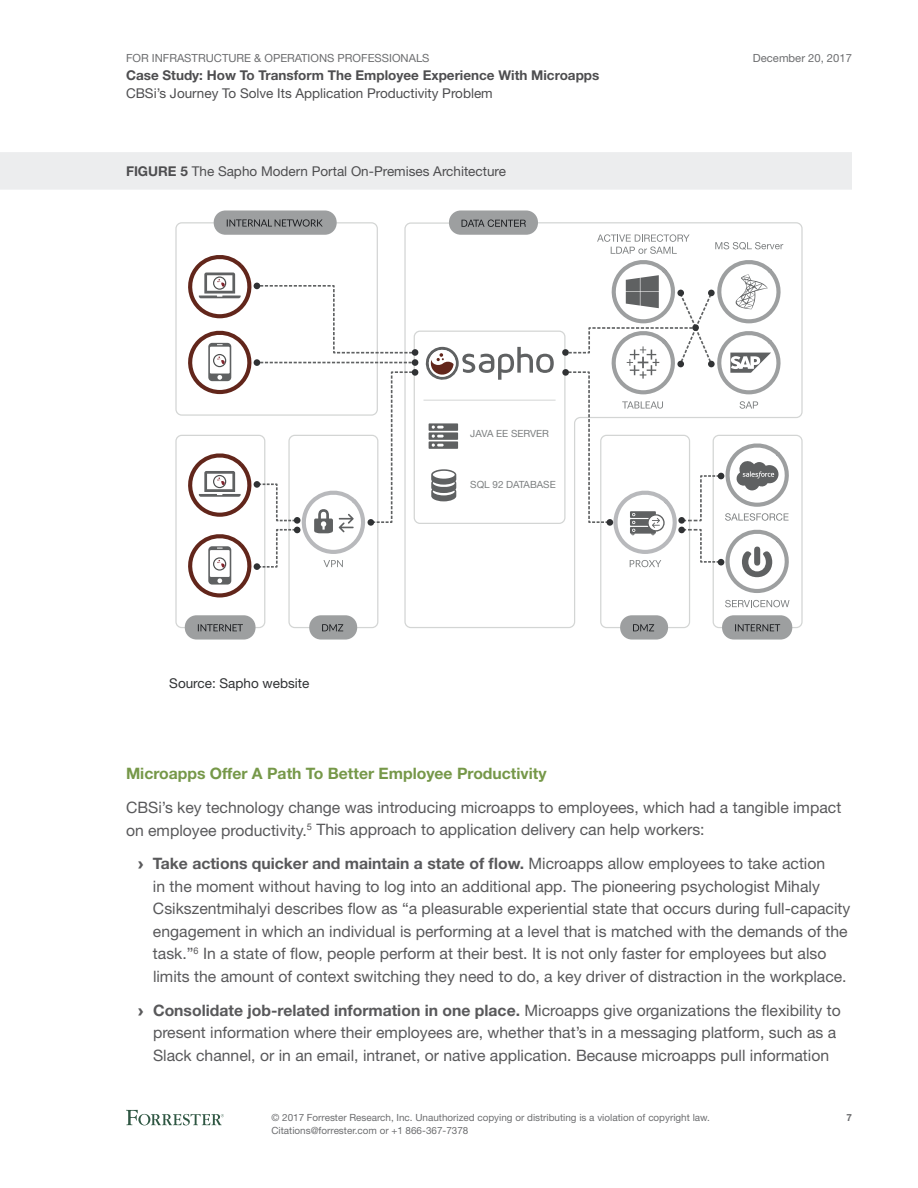
<style>
.page{position:relative;width:918px;height:1188px;background:#fff}
.page>*{position:absolute;margin:0;border:0;box-sizing:border-box;transform-origin:0 0}
.t1{font:15.75px/22.5px "Helvetica Neue LT Std";color:#59595b}
.t2{font:700 15.75px "Helvetica Neue LT Std";color:#769849}
.t3{font:13.5px "Helvetica Neue LT Std";color:#4e4e50}
.t4{font:700 13.5px "Helvetica Neue LT Std";color:#4e4e50}
.t5{font:13.5px "Helvetica Neue LT Std";color:#303234}
.t6{font:11.25px "Helvetica Neue LT Std";color:#6d6e70}
.t7{font:9.9px/12.8px "Helvetica Neue LT Std";color:#6d6e70}
.t8{font:9.9px "Helvetica Neue LT Std";color:#7d8081}
.t9{font:700 9.9px "Helvetica Neue LT Std";color:#6d6e70}
.s1{font-weight:700}
.s2{font-family:"Arial";font-weight:900}
</style>
<div class="page">
<svg style="left:126px;top:1110px;width:98px;height:15px"></svg>
<div style="left:0;top:152px;width:852px;height:38px;background:#ecedee"></div>
<svg style="left:175px;top:222px;width:628px;height:407px"></svg>
<svg style="left:214px;top:210px;width:123px;height:25px;background:#9a9b9d"></svg>
<div style="left:185px;top:615px;width:71px;height:25px;background:#9d9fa0;border-radius:12px"></div>
<svg style="left:198px;top:624px;width:45px;height:7px"></svg>
<div style="left:309px;top:615px;width:48px;height:25px;background:#9d9fa0;border-radius:12px"></div>
<svg style="left:322px;top:624px;width:21px;height:7px"></svg>
<div style="left:620px;top:615px;width:48px;height:25px;background:#9d9fa0;border-radius:12px"></div>
<svg style="left:633px;top:624px;width:21px;height:7px"></svg>
<div style="left:722px;top:615px;width:70px;height:25px;background:#9d9fa0;border-radius:12px"></div>
<svg style="left:735px;top:624px;width:45px;height:7px"></svg>
<svg style="left:431px;top:469px;width:25px;height:32px"></svg>
<svg style="left:425px;top:347px;width:129px;height:34px"></svg>
<hr style="left:423px;top:400px;width:133px;height:1px;background:#d3d5d4">
<div style="left:412px;top:349px;width:6px;height:7px;background:#303234;border-radius:50%"></div>
<div style="left:412px;top:359px;width:6px;height:7px;background:#303234;border-radius:50%"></div>
<div style="left:562px;top:349px;width:7px;height:7px;background:#303234;border-radius:50%"></div>
<div style="left:412px;top:369px;width:6px;height:7px;background:#303234;border-radius:50%"></div>
<svg style="left:182px;top:248px;width:234px;height:352px"></svg>
<div style="left:254px;top:563px;width:6px;height:7px;background:#303234;border-radius:50%"></div>
<svg style="left:429px;top:423px;width:29px;height:26px"></svg>
<svg style="left:562px;top:369px;width:7px;height:7px"></svg>
<svg style="left:565px;top:234px;width:225px;height:373px"></svg>
<div style="left:449px;top:210px;width:89px;height:25px;background:#9d9fa0;border-radius:12px"></div>
<svg style="left:462px;top:220px;width:64px;height:7px"></svg>
<p class="t6" style="left:126px;top:51px;width:305px">For Infrastructure &amp; Operations Professionals</p>
<p class="t4" style="left:126px;top:67px;width:475px">Case Study: How To Transform The Employee Experience With Microapps</p>
<p class="t3" style="left:126px;top:85px;width:368px">CBSi’s Journey To Solve Its Application Productivity Problem</p>
<p class="t3" style="left:126px;top:163px;width:382px"><span class="s1">FIGURE 5</span> The Sapho Modern Portal On-Premises Architecture</p>
<p class="t8" style="left:470px;top:428px;width:80px">JAVA EE SERVER</p>
<p class="t5" style="left:169px;top:675px;width:142px">Source: Sapho website</p>
<p class="t8" style="left:470px;top:479px;width:87px">SQL 92 DATABASE</p>
<p class="t6" style="left:753px;top:51px;width:101px">December 20, 2017</p>
<p class="t2" style="left:126px;top:764px;width:422px">Microapps Offer A Path To Better Employee Productivity</p>
<p class="t1" style="left:126px;top:796px;width:717px">CBSi’s key technology change was introducing microapps to employees, which had a tangible impact on employee productivity.<sup>5</sup> This approach to application delivery can help workers:</p>
<p class="t1" style="left:153px;top:852px;width:699px;text-indent:-15px"><span class="s2">›</span> <span class="s1">Take actions quicker and maintain a state of flow.</span> Microapps allow employees to take action<br>in the moment without having to log into an additional app. The pioneering psychologist Mihaly Csikszentmihalyi describes flow as “a pleasurable experiential state that occurs during full-capacity engagement in which an individual is performing at a level that is matched with the demands of the task.”<sup>6</sup> In a state of flow, people perform at their best. It is not only faster for employees but also limits the amount of context switching they need to do, a key driver of distraction in the workplace.</p>
<p class="t1" style="left:153px;top:998px;width:689px;text-indent:-15px"><span class="s2">›</span> <span class="s1">Consolidate job-related information in one place.</span> Microapps give organizations the flexibility to present information where their employees are, whether that’s in a messaging platform, such as a<br>Slack channel, or in an email, intranet, or native application. Because microapps pull information</p>
<p class="t7" style="left:272px;top:1111px;width:440px">© 2017 Forrester Research, Inc. Unauthorized copying or distributing is a violation of copyright law.<br>Citations@forrester.com or +1 866-367-7378</p>
<p class="t9" style="left:846px;top:1112px;width:7px">7</p>
</div>
